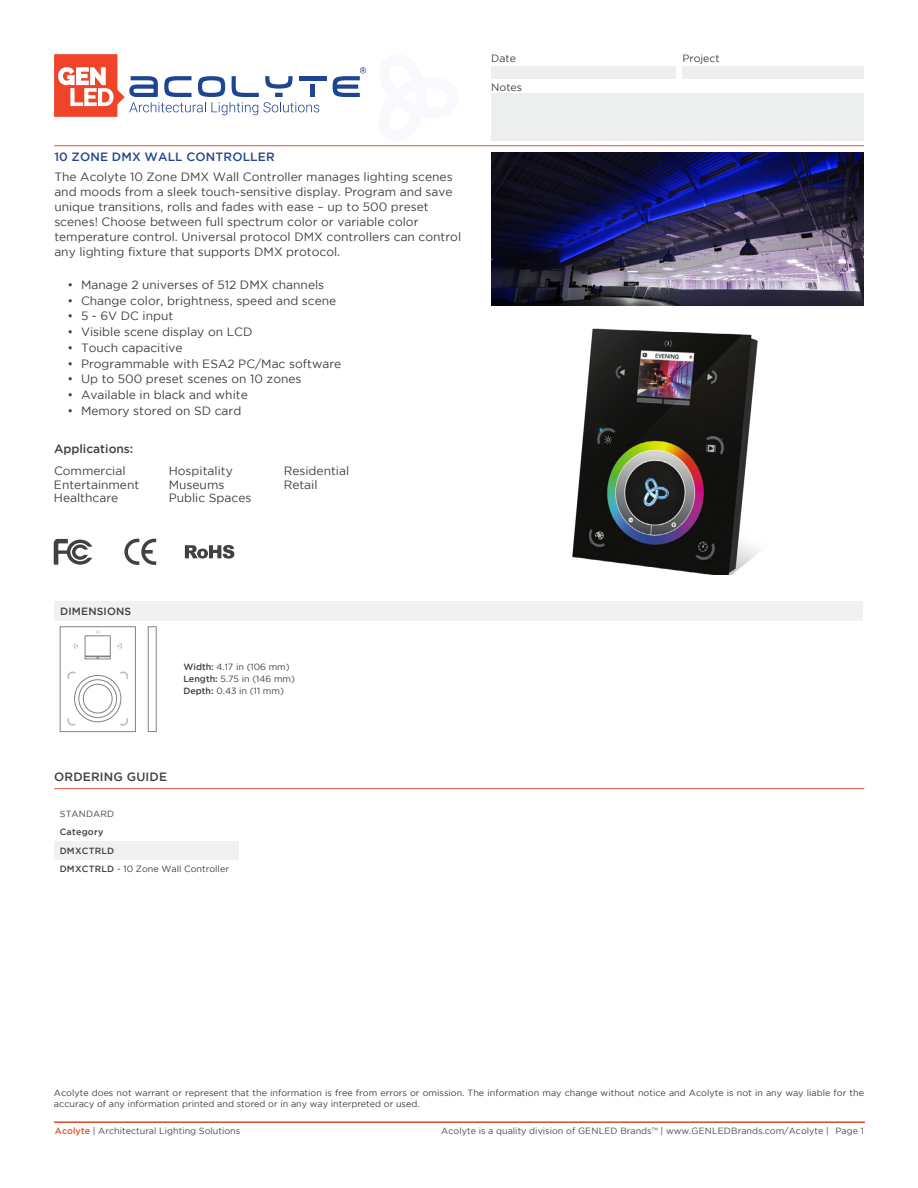
<style>
.page{position:relative;width:918px;height:1188px;background:#fff}
.page>*{position:absolute;margin:0;border:0;box-sizing:border-box;transform-origin:0 0}
.t1{font:12px/15px "Gotham";color:#414042}
.t2{font:500 12px "Gotham";letter-spacing:.005em;color:#414042}
.t3{font:500 12px "Gotham";letter-spacing:.015em;color:#26478e}
.t4{font:10.5px "Gotham";color:#414042}
.t5{font:500 10.5px "Gotham";letter-spacing:.015em;color:#414042}
.t6{font:9px/12px "Gotham";color:#414042}
.t7{font:9px "Gotham";color:#4a4a4b}
.t8{font:500 9px/18.6px "Gotham";letter-spacing:.025em;color:#414042}
.s1{font-weight:500}
.s2{font-weight:400}
.s3{font-weight:500;color:#db5337}
.s4{color:#58595b}
</style>
<div class="page">
<div style="left:491px;top:66px;width:185px;height:12px;background:#edeeee"></div>
<div style="left:682px;top:66px;width:182px;height:12px;background:#edeeee"></div>
<div style="left:491px;top:93px;width:373px;height:47px;background:#edeeee"></div>
<hr style="left:54px;top:146px;width:810px;height:1px;background:#db5336">
<svg style="left:54px;top:54px;width:265px;height:63px"></svg>
<div style="left:310px;top:85px;width:5px;height:12px;background:#1d4592"></div>
<hr style="left:299px;top:76px;width:27px;height:4px;background:#1d4592">
<svg style="left:333px;top:67px;width:33px;height:30px"></svg>
<hr style="left:54px;top:1122px;width:811px;height:1px;background:#db5337">
<img style="left:492px;top:152px;width:372px;height:154px">
<img style="left:572px;top:328px;width:188px;height:246px">
<hr style="left:54px;top:788px;width:810px;height:1px;background:#db5336">
<svg style="left:124px;top:539px;width:32px;height:26px"></svg>
<div style="left:54px;top:841px;width:185px;height:19px;background:#f1f1f2"></div>
<svg style="left:185px;top:545px;width:49px;height:14px"></svg>
<svg style="left:54px;top:539px;width:38px;height:26px"></svg>
<div style="left:54px;top:601px;width:810px;height:20px;background:#f1f1f2"></div>
<hr style="left:863px;top:601px;width:2px;height:20px;background:#fff">
<div style="left:148px;top:627px;width:8px;height:105px;border:1px solid #808285"></div>
<div style="left:60px;top:627px;width:76px;height:105px;border:1px solid #808285"></div>
<svg style="left:67px;top:671px;width:62px;height:55px"></svg>
<svg style="left:73px;top:643px;width:5px;height:6px"></svg>
<svg style="left:118px;top:643px;width:4px;height:6px"></svg>
<svg style="left:85px;top:630px;width:25px;height:29px"></svg>
<p class="t3" style="left:54px;top:150px;width:222px">10 ZONE DMX WALL CONTROLLER</p>
<p class="t1" style="left:54px;top:169px;width:408px">The Acolyte 10 Zone DMX Wall Controller manages lighting scenes and moods from a sleek touch-sensitive display. Program and save unique transitions, rolls and fades with ease – up to 500 preset scenes! Choose between full spectrum color or variable color temperature control. Universal protocol DMX controllers can control any lighting fixture that supports DMX protocol.</p>
<p class="t1" style="left:68px;top:277px;width:258px">• Manage 2 universes of 512 DMX channels</p>
<p class="t1" style="left:68px;top:293px;width:270px">• Change color, brightness, speed and scene</p>
<p class="t1" style="left:68px;top:308px;width:107px">• 5 - 6V DC input</p>
<p class="t1" style="left:68px;top:324px;width:186px">• Visible scene display on LCD</p>
<p class="t1" style="left:68px;top:340px;width:117px">• Touch capacitive</p>
<p class="t1" style="left:68px;top:356px;width:275px">• Programmable with ESA2 PC/Mac software</p>
<p class="t1" style="left:68px;top:371px;width:236px">• Up to 500 preset scenes on 10 zones</p>
<p class="t1" style="left:68px;top:387px;width:182px">• Available in black and white</p>
<p class="t1" style="left:68px;top:403px;width:175px">• Memory stored on SD card</p>
<p class="t2" style="left:54px;top:442px;width:81px">Applications:</p>
<p class="t1" style="left:54px;top:463px;width:73px">Commercial</p>
<p class="t1" style="left:169px;top:463px;width:66px">Hospitality</p>
<p class="t1" style="left:284px;top:463px;width:67px">Residential</p>
<p class="t1" style="left:54px;top:477px;width:87px">Entertainment</p>
<p class="t1" style="left:169px;top:477px;width:57px">Museums</p>
<p class="t1" style="left:284px;top:477px;width:35px">Retail</p>
<p class="t1" style="left:54px;top:490px;width:66px">Healthcare</p>
<p class="t1" style="left:169px;top:490px;width:84px">Public Spaces</p>
<p class="t4" style="left:491px;top:53px;width:26px">Date</p>
<p class="t4" style="left:491px;top:82px;width:32px">Notes</p>
<p class="t5" style="left:60px;top:605px;width:73px">DIMENSIONS</p>
<p class="t6" style="left:183px;top:661px;width:113px"><span class="s1">Width:</span> 4.17 in (106 mm)<br><span class="s1">Length:</span> 5.75 in (146 mm)<br><span class="s1">Depth:</span> 0.43 in (11 mm)</p>
<p class="t2" style="left:54px;top:770px;width:115px">ORDERING GUIDE</p>
<p class="t6" style="left:60px;top:807px;width:56px">STANDARD</p>
<p class="t8" style="left:60px;top:822px;width:171px">Category<br>DMXCTRLD<br>DMXCTRLD <span class="s2">- 10 Zone Wall Controller</span></p>
<p class="t4" style="left:682px;top:53px;width:39px">Project</p>
<p class="t6" style="left:54px;top:1088px;width:812px;line-height:10.8px">Acolyte does not warrant or represent that the information is free from errors or omission. The information may change without notice and Acolyte is not in any way liable for the accuracy of any information printed and stored or in any way interpreted or used.</p>
<p class="t7" style="left:55px;top:1126px;width:187px"><span class="s3">Acolyte</span> | Architectural Lighting Solutions</p>
<p class="t7" style="left:441px;top:1126px;width:424px">Acolyte is a quality division of GENLED Brands<span class="s4">™</span> | www.GENLEDBrands.com/Acolyte | Page 1</p>
</div>
